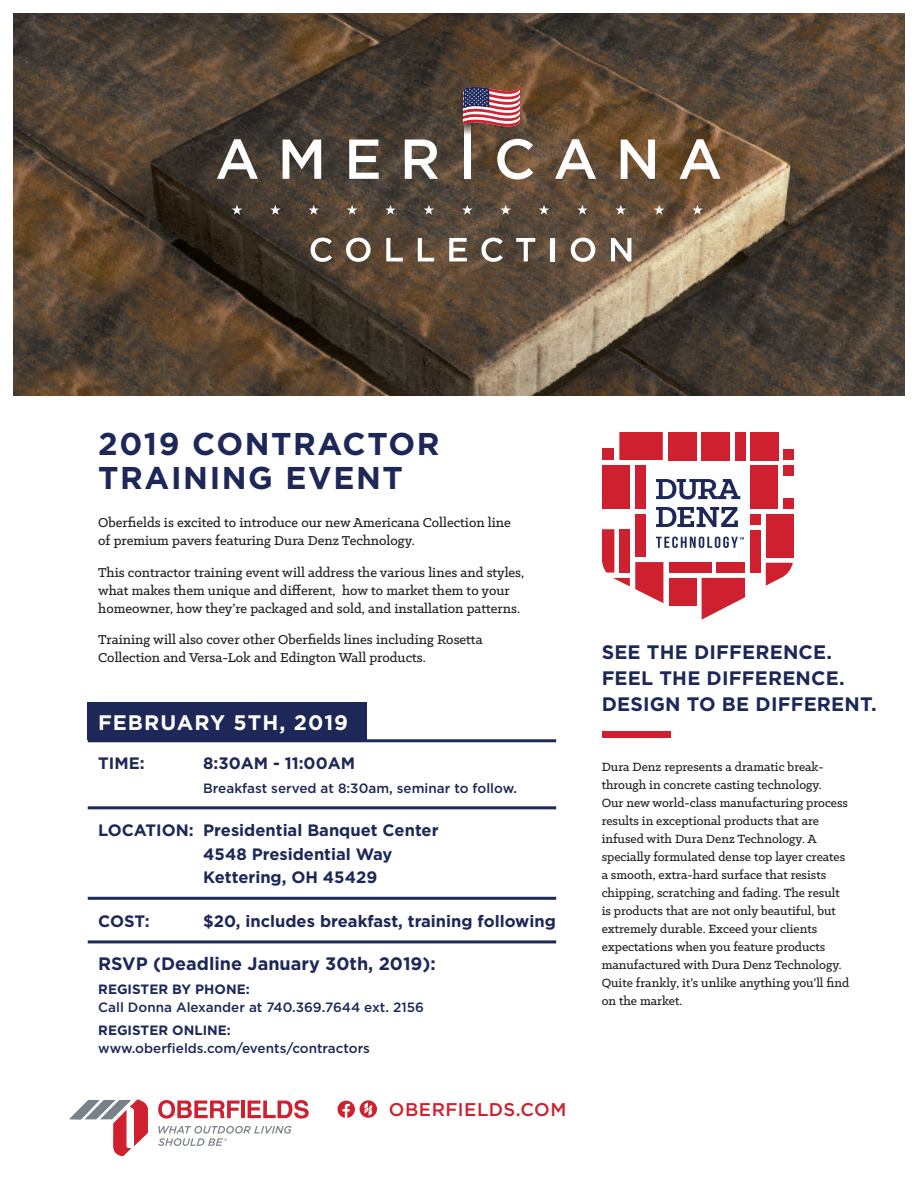
<style>
.page{position:relative;width:918px;height:1188px;background:#fff}
.page>*{position:absolute;margin:0;border:0;box-sizing:border-box;transform-origin:0 0}
.t1{font:700 31.5px/34.5px "Gotham";letter-spacing:.05em;color:#1d2758}
.t2{font:700 21px "Gotham";letter-spacing:.05em;color:#fff}
.t3{font:700 19.5px/25.8px "Gotham";letter-spacing:.01em;color:#1d2758}
.t4{font:500 18.45px "Gotham";letter-spacing:.025em;color:#cf202f}
.t5{font:700 18px "Gotham";color:#1d2758}
.t6{font:700 16.5px/23.4px "Gotham";color:#1d2758}
.t7{font:500 14.7px/18px "Klinic Slab";color:#231f20}
.t8{font:500 13.5px/18px "Klinic Slab";color:#231f20}
.t9{font:500 13.5px "Gotham";color:#1d2758}
.t10{font:700 13.5px "Gotham";color:#1d2758}
</style>
<div class="page">
<img style="left:14px;top:14px;width:890px;height:382px">
<div style="left:602px;top:732px;width:69px;height:6px;background:#cf202f"></div>
<svg style="left:464px;top:85px;width:55px;height:41px"></svg>
<svg style="left:217px;top:139px;width:41px;height:40px"></svg>
<svg style="left:283px;top:140px;width:38px;height:39px"></svg>
<svg style="left:349px;top:140px;width:30px;height:39px"></svg>
<svg style="left:405px;top:140px;width:33px;height:39px"></svg>
<svg style="left:497px;top:139px;width:36px;height:41px"></svg>
<svg style="left:555px;top:139px;width:41px;height:40px"></svg>
<svg style="left:621px;top:140px;width:34px;height:39px"></svg>
<svg style="left:680px;top:139px;width:41px;height:40px"></svg>
<svg style="left:464px;top:119px;width:7px;height:60px"></svg>
<div style="left:602px;top:465px;width:28px;height:44px;background:#cf202f"></div>
<div style="left:603px;top:448px;width:11px;height:12px;background:#cf202f"></div>
<div style="left:735px;top:432px;width:10px;height:28px;background:#cf202f"></div>
<svg style="left:656px;top:479px;width:84px;height:21px"></svg>
<div style="left:635px;top:465px;width:10px;height:44px;background:#cf202f"></div>
<svg style="left:619px;top:432px;width:44px;height:28px"></svg>
<div style="left:668px;top:432px;width:28px;height:28px;background:#cf202f"></div>
<svg style="left:602px;top:507px;width:143px;height:113px"></svg>
<svg style="left:766px;top:563px;width:27px;height:23px"></svg>
<div style="left:702px;top:432px;width:28px;height:28px;background:#cf202f"></div>
<div style="left:750px;top:432px;width:28px;height:28px;background:#cf202f"></div>
<div style="left:750px;top:465px;width:28px;height:44px;background:#cf202f"></div>
<div style="left:766px;top:514px;width:28px;height:43px;background:#cf202f"></div>
<div style="left:750px;top:530px;width:10px;height:43px;background:#cf202f"></div>
<div style="left:750px;top:514px;width:10px;height:10px;background:#cf202f"></div>
<div style="left:784px;top:499px;width:10px;height:10px;background:#cf202f"></div>
<div style="left:784px;top:465px;width:10px;height:10px;background:#cf202f"></div>
<div style="left:784px;top:450px;width:10px;height:10px;background:#cf202f"></div>
<div style="left:88px;top:702px;width:279px;height:38px;background:#1d2758"></div>
<hr style="left:88px;top:739px;width:468px;height:3px;background:#1d2758">
<hr style="left:88px;top:806px;width:468px;height:3px;background:#1d2758">
<hr style="left:88px;top:897px;width:468px;height:3px;background:#1d2758">
<hr style="left:88px;top:940px;width:468px;height:3px;background:#1d2758">
<svg style="left:338px;top:1100px;width:39px;height:18px"></svg>
<svg style="left:158px;top:1100px;width:82px;height:19px"></svg>
<hr style="left:241px;top:1101px;width:4px;height:17px;background:#cf202f">
<svg style="left:248px;top:1100px;width:61px;height:19px"></svg>
<svg style="left:158px;top:1126px;width:134px;height:20px"></svg>
<svg style="left:69px;top:1099px;width:79px;height:58px"></svg>
<svg style="left:232px;top:205px;width:10px;height:10px"></svg>
<svg style="left:270px;top:205px;width:11px;height:10px"></svg>
<svg style="left:308px;top:205px;width:11px;height:10px"></svg>
<svg style="left:347px;top:205px;width:10px;height:10px"></svg>
<svg style="left:385px;top:205px;width:11px;height:10px"></svg>
<svg style="left:424px;top:205px;width:10px;height:10px"></svg>
<svg style="left:462px;top:205px;width:11px;height:10px"></svg>
<svg style="left:500px;top:205px;width:11px;height:10px"></svg>
<svg style="left:539px;top:205px;width:10px;height:10px"></svg>
<svg style="left:577px;top:205px;width:11px;height:10px"></svg>
<svg style="left:616px;top:205px;width:10px;height:10px"></svg>
<svg style="left:654px;top:205px;width:10px;height:10px"></svg>
<svg style="left:692px;top:205px;width:11px;height:10px"></svg>
<svg style="left:311px;top:238px;width:21px;height:24px"></svg>
<svg style="left:346px;top:238px;width:25px;height:24px"></svg>
<svg style="left:386px;top:238px;width:17px;height:23px"></svg>
<svg style="left:418px;top:238px;width:16px;height:23px"></svg>
<svg style="left:449px;top:238px;width:18px;height:23px"></svg>
<svg style="left:481px;top:238px;width:22px;height:24px"></svg>
<svg style="left:516px;top:238px;width:19px;height:23px"></svg>
<hr style="left:551px;top:238px;width:4px;height:23px;background:#fff">
<svg style="left:571px;top:238px;width:24px;height:24px"></svg>
<svg style="left:611px;top:238px;width:20px;height:23px"></svg>
<h1 class="t1" style="left:98px;top:426px;width:343px">2019 CONTRACTOR<br>TRAINING EVENT</h1>
<p class="t7" style="left:98px;top:513px;width:414px">Oberfields is excited to introduce our new Americana Collection line of premium pavers featuring Dura Denz Technology.</p>
<p class="t7" style="left:98px;top:563px;width:428px">This contractor training event will address the various lines and styles, what makes them unique and different, how to market them to your homeowner, how they’re packaged and sold, and installation patterns.</p>
<p class="t7" style="left:98px;top:630px;width:386px">Training will also cover other Oberfields lines including Rosetta<br>Collection and Versa-Lok and Edington Wall products.</p>
<h3 class="t3" style="left:602px;top:639px;width:276px">SEE THE DIFFERENCE.<br>FEEL THE DIFFERENCE.<br>DESIGN TO BE DIFFERENT.</h3>
<h2 class="t2" style="left:98px;top:710px;width:252px">FEBRUARY 5TH, 2019</h2>
<p class="t6" style="left:98px;top:751px;width:48px">TIME:</p>
<p class="t6" style="left:203px;top:751px;width:153px">8:30AM - 11:00AM</p>
<p class="t9" style="left:203px;top:780px;width:315px">Breakfast served at 8:30am, seminar to follow.</p>
<p class="t6" style="left:203px;top:818px;width:237px;text-indent:-105px">LOCATION: Presidential Banquet Center<br>4548 Presidential Way<br>Kettering, OH 45429</p>
<p class="t6" style="left:98px;top:909px;width:53px">COST:</p>
<p class="t6" style="left:203px;top:909px;width:354px">$20, includes breakfast, training following</p>
<h3 class="t5" style="left:98px;top:954px;width:339px">RSVP (Deadline January 30th, 2019):</h3>
<p class="t10" style="left:98px;top:981px;width:153px">REGISTER BY PHONE:</p>
<p class="t9" style="left:98px;top:999px;width:327px">Call Donna Alexander at 740.369.7644 ext. 2156</p>
<p class="t10" style="left:98px;top:1022px;width:134px">REGISTER ONLINE:</p>
<p class="t9" style="left:98px;top:1041px;width:273px">www.oberfields.com/events/contractors</p>
<h3 class="t4" style="left:389px;top:1099px;width:179px">OBERFIELDS.COM</h3>
<p class="t8" style="left:602px;top:758px;width:249px">Dura Denz represents a dramatic break&shy;through in concrete casting technology.<br>Our new world-class manufacturing process results in exceptional products that are infused with Dura Denz Technology. A specially formulated dense top layer creates a smooth, extra-hard surface that resists chipping, scratching and fading. The result is products that are not only beautiful, but extremely durable. Exceed your clients expectations when you feature products manufactured with Dura Denz Technology.<br>Quite frankly, it’s unlike anything you’ll find on the market.</p>
</div>
